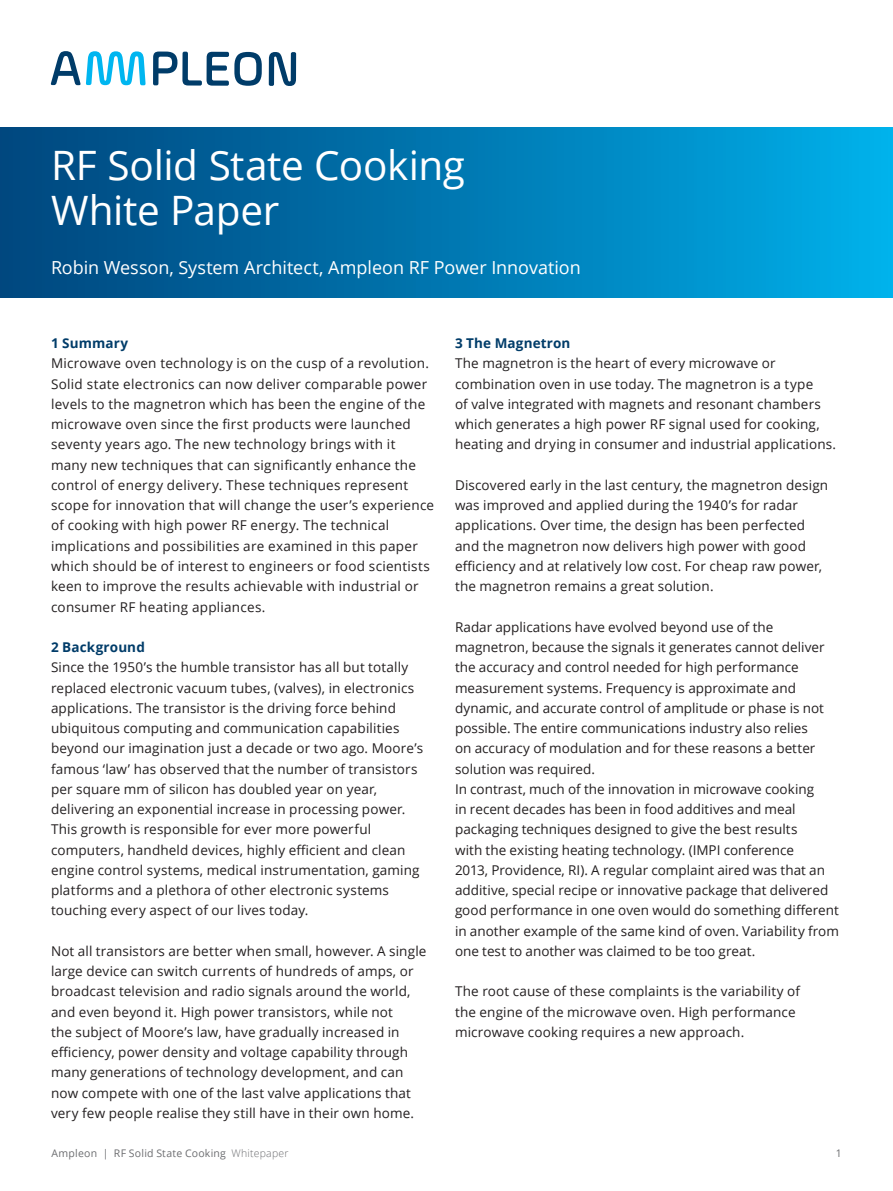
<style>
.page{position:relative;width:893px;height:1191px;background:#fff}
.page>*{position:absolute;margin:0;border:0;box-sizing:border-box;transform-origin:0 0}
.t1{font:40.5px/45px "Open Sans";letter-spacing:-.01em;color:#fff}
.t2{font:18px "Open Sans";letter-spacing:-.005em;color:#fff}
.t3{font:13.5px/20.2px "Open Sans";letter-spacing:.01em;color:#231f20}
.t4{font:700 13.5px "Open Sans";letter-spacing:.01em;color:#003c69}
.t5{font:10.5px "Open Sans";letter-spacing:.02em;color:#6c6d70}
.s1{font-weight:300}
</style>
<div class="page">
<svg style="left:153px;top:52px;width:109px;height:34px"></svg>
<svg style="left:51px;top:51px;width:95px;height:34px"></svg>
<svg style="left:269px;top:52px;width:27px;height:34px"></svg>
<div style="left:0;top:128px;width:893px;height:170px;background:linear-gradient(to right,#00447c,#00aee8)"></div>
<h1 class="t1" style="left:51px;top:142px;width:415px">RF Solid State Cooking<br>White Paper</h1>
<h2 class="t2" style="left:51px;top:255px;width:531px">Robin Wesson, System Architect, Ampleon RF Power Innovation</h2>
<p class="t4" style="left:51px;top:334px;width:79px">1 Summary</p>
<p class="t3" style="left:51px;top:353px;width:385px">Microwave oven technology is on the cusp of a revolution.<br>Solid state electronics can now deliver comparable power levels to the magnetron which has been the engine of the microwave oven since the first products were launched seventy years ago. The new technology brings with it many new techniques that can significantly enhance the control of energy delivery. These techniques represent scope for innovation that will change the user’s experience of cooking with high power RF energy. The technical implications and possibilities are examined in this paper which should be of interest to engineers or food scientists keen to improve the results achievable with industrial or consumer RF heating appliances.</p>
<p class="t4" style="left:51px;top:637px;width:95px">2 Background</p>
<p class="t3" style="left:51px;top:657px;width:374px">Since the 1950’s the humble transistor has all but totally replaced electronic vacuum tubes, (valves), in electronics applications. The transistor is the driving force behind ubiquitous computing and communication capabilities beyond our imagination just a decade or two ago. Moore’s famous ‘law’ has observed that the number of transistors per square mm of silicon has doubled year on year, delivering an exponential increase in processing power.<br>This growth is responsible for ever more powerful computers, handheld devices, highly efficient and clean engine control systems, medical instrumentation, gaming platforms and a plethora of other electronic systems touching every aspect of our lives today.</p>
<p class="t3" style="left:51px;top:940px;width:377px">Not all transistors are better when small, however. A single large device can switch currents of hundreds of amps, or broadcast television and radio signals around the world, and even beyond it. High power transistors, while not<br>the subject of Moore’s law, have gradually increased in efficiency, power density and voltage capability through many generations of technology development, and can now compete with one of the last valve applications that very few people realise they still have in their own home.</p>
<p class="t5" style="left:51px;top:1145px;width:239px">Ampleon | RF Solid State Cooking <span class="s1">Whitepaper</span></p>
<p class="t4" style="left:455px;top:334px;width:117px">3 The Magnetron</p>
<p class="t3" style="left:455px;top:353px;width:383px">The magnetron is the heart of every microwave or combination oven in use today. The magnetron is a type<br>of valve integrated with magnets and resonant chambers which generates a high power RF signal used for cooking, heating and drying in consumer and industrial applications.</p>
<p class="t3" style="left:455px;top:474px;width:375px">Discovered early in the last century, the magnetron design was improved and applied during the 1940’s for radar applications. Over time, the design has been perfected and the magnetron now delivers high power with good efficiency and at relatively low cost. For cheap raw power, the magnetron remains a great solution.</p>
<p class="t3" style="left:455px;top:616px;width:385px">Radar applications have evolved beyond use of the magnetron, because the signals it generates cannot deliver the accuracy and control needed for high performance measurement systems. Frequency is approximate and dynamic, and accurate control of amplitude or phase is not possible. The entire communications industry also relies<br>on accuracy of modulation and for these reasons a better solution was required.<br>In contrast, much of the innovation in microwave cooking<br>in recent decades has been in food additives and meal packaging techniques designed to give the best results<br>with the existing heating technology. (IMPI conference<br>2013, Providence, RI). A regular complaint aired was that an additive, special recipe or innovative package that delivered good performance in one oven would do something different in another example of the same kind of oven. Variability from one test to another was claimed to be too great.</p>
<p class="t3" style="left:455px;top:981px;width:347px">The root cause of these complaints is the variability of the engine of the microwave oven. High performance microwave cooking requires a new approach.</p>
<p class="t5" style="left:836px;top:1145px;width:8px">1</p>
</div>
